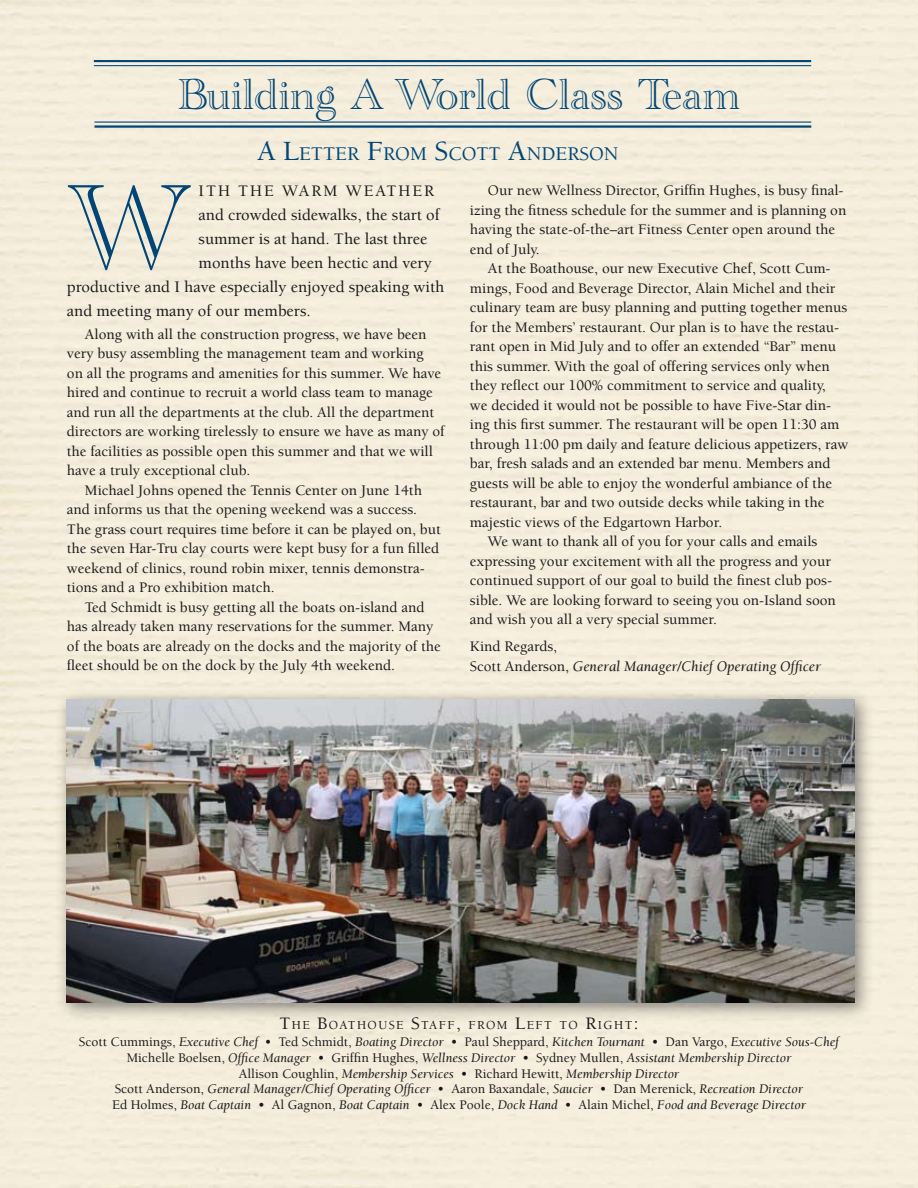
<style>
.page{position:relative;width:918px;height:1188px;background:#fff}
.page>*{position:absolute;margin:0;border:0;box-sizing:border-box;transform-origin:0 0}
.t1{font:124.5px "Academy Engraved Plain";color:#004576;scale:.91 1}
.t2{font:45px "Academy Engraved Plain";color:#004576}
.t3{font:500 19.95px "Berkeley";color:#004576}
.t4{font:500 16.5px "Berkeley";color:#18181b}
.t5{font:500 16.5px "Berkeley";letter-spacing:.12em;color:#18181b}
.t6{font:500 15px/19.5px "Berkeley";color:#18181b}
.t7{font:italic 15px/19.5px "Berkeley";color:#18181b}
.t8{font:italic 13.5px/15.8px "Berkeley";color:#18181b;text-align:center}
.t9{font:500 12.6px "Berkeley";letter-spacing:.115em;color:#18181b}
.s1{font-size:28.5px}
.s2{font-weight:500;font-style:normal}
.s3{font-size:18px}
</style>
<div class="page">
<hr style="left:94px;top:125px;width:717px;height:3px;background:#004576">
<hr style="left:94px;top:122px;width:717px;height:1px;background:#004576">
<hr style="left:94px;top:60px;width:717px;height:2px;background:#004576">
<hr style="left:94px;top:65px;width:717px;height:1px;background:#004576">
<div style="left:55px;top:688px;width:825px;height:341px;background:#18181b;opacity:.5"></div>
<img style="left:66px;top:699px;width:788px;height:303px">
<h2 class="t2" style="left:178px;top:67px;width:564px">Building A World Class Team</h2>
<h3 class="t3" style="left:257px;top:143px;width:205px"><span class="s1">A L</span>ETTER <span class="s1">F</span>ROM <span class="s1">S</span>COTT</h3>
<h3 class="t3" style="left:508px;top:143px;width:112px"><span class="s1">A</span>NDERSON</h3>
<h1 class="t1" style="left:67px;top:152px;width:139px">W</h1>
<p class="t5" style="left:199px;top:182px;width:237px">ITH THE WARM WEATHER</p>
<p class="t4" style="left:199px;top:206px;width:243px">and crowded sidewalks, the start of</p>
<p class="t4" style="left:199px;top:230px;width:230px">summer is at hand. The last three</p>
<p class="t4" style="left:199px;top:254px;width:235px">months have been hectic and very</p>
<p class="t4" style="left:67px;top:278px;width:379px">productive and I have especially enjoyed speaking with</p>
<p class="t4" style="left:67px;top:302px;width:245px">and meeting many of our members.</p>
<p class="t6" style="left:85px;top:325px;width:343px">Along with all the construction progress, we have been</p>
<p class="t6" style="left:67px;top:344px;width:358px">very busy assembling the management team and working</p>
<p class="t6" style="left:67px;top:364px;width:376px">on all the programs and amenities for this summer. We have</p>
<p class="t6" style="left:67px;top:383px;width:368px">hired and continue to recruit a world class team to manage</p>
<p class="t6" style="left:67px;top:403px;width:369px">and run all the departments at the club. All the department</p>
<p class="t6" style="left:67px;top:422px;width:379px">directors are working tirelessly to ensure we have as many of</p>
<p class="t6" style="left:67px;top:442px;width:368px">the facilities as possible open this summer and that we will</p>
<p class="t6" style="left:67px;top:461px;width:185px">have a truly exceptional club.</p>
<p class="t6" style="left:85px;top:481px;width:339px">Michael Johns opened the Tennis Center on June 14th</p>
<p class="t6" style="left:67px;top:500px;width:352px">and informs us that the opening weekend was a success.</p>
<p class="t6" style="left:67px;top:520px;width:375px">The grass court requires time before it can be played on, but</p>
<p class="t6" style="left:67px;top:539px;width:374px">the seven Har-Tru clay courts were kept busy for a fun filled</p>
<p class="t6" style="left:67px;top:559px;width:359px">weekend of clinics, round robin mixer, tennis demonstra-</p>
<p class="t6" style="left:67px;top:578px;width:209px">tions and a Pro exhibition match.</p>
<p class="t6" style="left:85px;top:598px;width:341px">Ted Schmidt is busy getting all the boats on-island and</p>
<p class="t6" style="left:67px;top:617px;width:368px">has already taken many reservations for the summer. Many</p>
<p class="t6" style="left:67px;top:637px;width:376px">of the boats are already on the docks and the majority of the</p>
<p class="t6" style="left:67px;top:656px;width:330px">fleet should be on the dock by the July 4th weekend.</p>
<p class="t6" style="left:470px;top:181px;width:378px;text-indent:18px">Our new Wellness Director, Griffin Hughes, is busy final&shy;izing the fitness schedule for the summer and is planning on having the state-of-the–art Fitness Center open around the end of July.</p>
<p class="t6" style="left:488px;top:259px;width:344px">At the Boathouse, our new Executive Chef, Scott Cum-</p>
<p class="t6" style="left:470px;top:278px;width:367px">mings, Food and Beverage Director, Alain Michel and their</p>
<p class="t6" style="left:470px;top:298px;width:379px">culinary team are busy planning and putting together menus</p>
<p class="t6" style="left:470px;top:317px;width:371px">for the Members’ restaurant. Our plan is to have the restau-</p>
<p class="t6" style="left:470px;top:337px;width:368px">rant open in Mid July and to offer an extended “Bar” menu</p>
<p class="t6" style="left:470px;top:356px;width:361px">this summer. With the goal of offering services only when</p>
<p class="t6" style="left:470px;top:376px;width:357px">they reflect our 100% commitment to service and quality,</p>
<p class="t6" style="left:470px;top:395px;width:363px">we decided it would not be possible to have Five-Star din-</p>
<p class="t6" style="left:470px;top:415px;width:371px">ing this first summer. The restaurant will be open 11:30 am</p>
<p class="t6" style="left:470px;top:434px;width:380px">through 11:00 pm daily and feature delicious appetizers, raw</p>
<p class="t6" style="left:470px;top:454px;width:362px">bar, fresh salads and an extended bar menu. Members and</p>
<p class="t6" style="left:470px;top:473px;width:364px">guests will be able to enjoy the wonderful ambiance of the</p>
<p class="t6" style="left:470px;top:493px;width:356px">restaurant, bar and two outside decks while taking in the</p>
<p class="t6" style="left:470px;top:512px;width:254px">majestic views of the Edgartown Harbor.</p>
<p class="t6" style="left:488px;top:532px;width:331px">We want to thank all of you for your calls and emails</p>
<p class="t6" style="left:470px;top:551px;width:363px">expressing your excitement with all the progress and your</p>
<p class="t6" style="left:470px;top:571px;width:364px">continued support of our goal to build the finest club pos-</p>
<p class="t6" style="left:470px;top:590px;width:367px">sible. We are looking forward to seeing you on-Island soon</p>
<p class="t6" style="left:470px;top:610px;width:249px">and wish you all a very special summer.</p>
<p class="t7" style="left:470px;top:637px;width:352px"><span class="s2">Kind Regards,<br>Scott Anderson,</span> General Manager/Chief Operating Officer</p>
<p class="t9" style="left:280px;top:1018px;width:265px"><span class="s3">T</span>HE <span class="s3">B</span>OATHOUSE <span class="s3">S</span>TAFF <span class="s3">,</span> FROM <span class="s3">L</span>EFT</p>
<p class="t9" style="left:560px;top:1018px;width:80px">TO <span class="s3">R</span>IGHT<span class="s3">:</span></p>
<p class="t8" style="left:79px;top:1034px;width:762px"><span class="s2">Scott Cummings,</span> Executive Chef <span class="s2">• Ted Schmidt,</span> Boating Director <span class="s2">• Paul Sheppard,</span> Kitchen Tournant <span class="s2">• Dan Vargo,</span> Executive Sous-Chef <span class="s2">Michelle Boelsen,</span> Office Manager <span class="s2">• Griffin Hughes,</span> Wellness Director <span class="s2">• Sydney Mullen,</span> Assistant Membership Director<br><span class="s2">Allison Coughlin,</span> Membership Services <span class="s2">• Richard Hewitt,</span> Membership Director<br><span class="s2">Scott Anderson,</span> General Manager/Chief Operating Officer <span class="s2">• Aaron Baxandale,</span> Saucier <span class="s2">• Dan Merenick,</span> Recreation Director<br><span class="s2">Ed Holmes,</span> Boat Captain <span class="s2">• Al Gagnon,</span> Boat Captain <span class="s2">• Alex Poole,</span> Dock Hand <span class="s2">• Alain Michel,</span> Food and Beverage Director</p>
</div>
